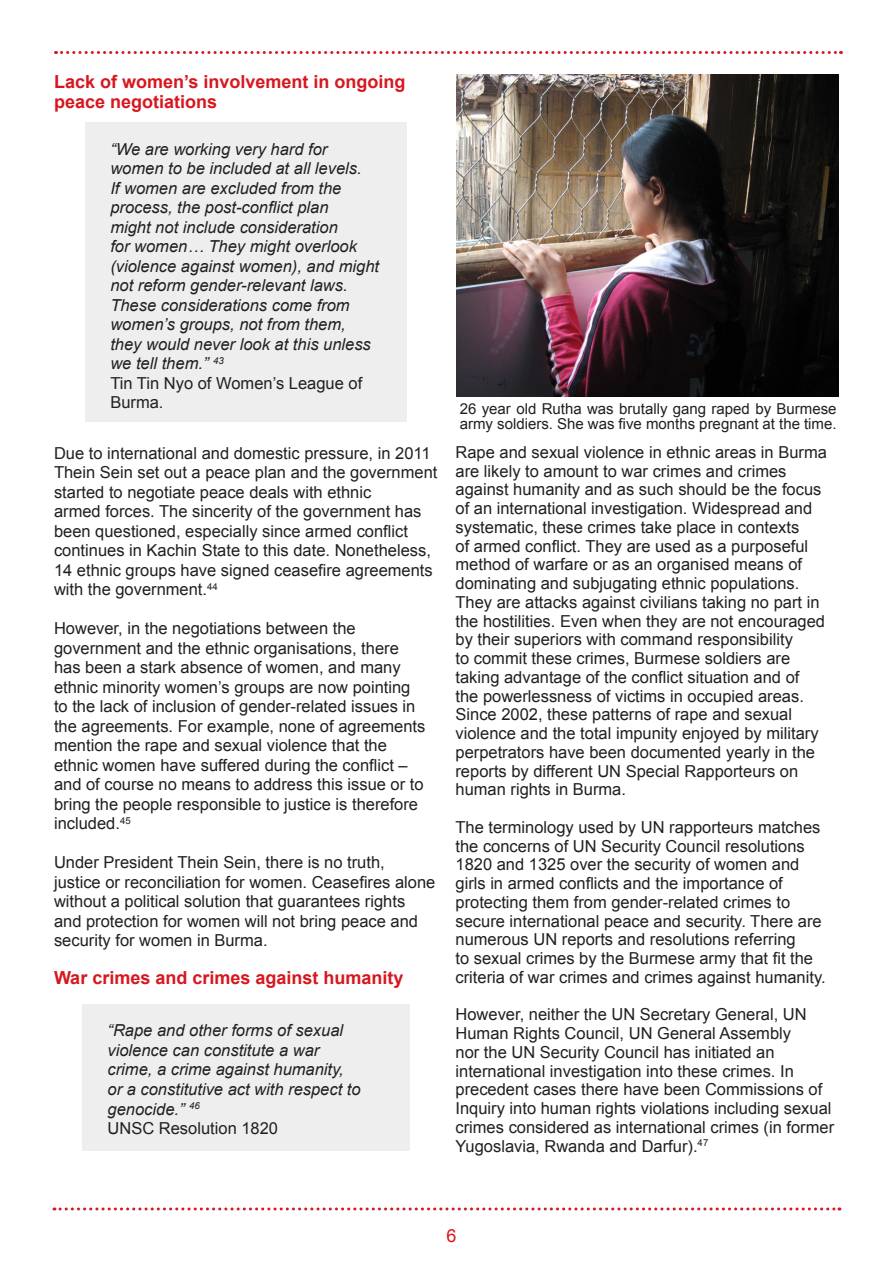
<style>
.page{position:relative;width:893px;height:1263px;background:#fff}
.page>*{position:absolute;margin:0;border:0;box-sizing:border-box;transform-origin:0 0}
.t1{font:700 18px/19.5px "Arial";color:#d7171f}
.t2{font:18px "Arial";color:#d7171f}
.t3{font:16.5px/18.8px "Arial";color:#231f20}
.t4{font:italic 16.5px/19.5px "Arial";color:#231f20}
.t5{font:15px/15px "Arial";color:#231f20}
.s1{font-style:normal}
</style>
<div class="page">
<svg style="left:54px;top:1207px;width:786px;height:3px"></svg>
<svg style="left:56px;top:51px;width:785px;height:3px"></svg>
<div style="left:85px;top:122px;width:322px;height:300px;background:#eeeeef"></div>
<div style="left:82px;top:1004px;width:327px;height:146px;background:#eeeeef"></div>
<img style="left:457px;top:74px;width:381px;height:322px">
<p class="t1" style="left:54px;top:73px;width:353px">Lack of women’s involvement in ongoing peace negotiations</p>
<p class="t4" style="left:110px;top:140px;width:270px">“We are working very hard for women to be included at all levels.<br>If women are excluded from the process, the post-conflict plan<br>might not include consideration<br>for women… They might overlook (violence against women), and might not reform gender-relevant laws.<br>These considerations come from women’s groups, not from them, they would never look at this unless we tell them.” <sup>43<br></sup><span class="s1">Tin Tin Nyo of Women’s League of<br>Burma.</span></p>
<p class="t3" style="left:54px;top:443px;width:385px;line-height:19.5px">Due to international and domestic pressure, in 2011<br>Thein Sein set out a peace plan and the government started to negotiate peace deals with ethnic<br>armed forces. The sincerity of the government has been questioned, especially since armed conflict continues in Kachin State to this date. Nonetheless, 14 ethnic groups have signed ceasefire agreements with the government.<sup>44</sup></p>
<p class="t3" style="left:54px;top:619px;width:373px;line-height:19.5px">However, in the negotiations between the government and the ethnic organisations, there has been a stark absence of women, and many ethnic minority women’s groups are now pointing to the lack of inclusion of gender-related issues in the agreements. For example, none of agreements mention the rape and sexual violence that the ethnic women have suffered during the conflict – and of course no means to address this issue or to bring the people responsible to justice is therefore included.<sup>45</sup></p>
<p class="t3" style="left:54px;top:853px;width:383px;line-height:19.5px">Under President Thein Sein, there is no truth, justice or reconciliation for women. Ceasefires alone without a political solution that guarantees rights and protection for women will not bring peace and security for women in Burma.</p>
<p class="t1" style="left:54px;top:968px;width:351px">War crimes and crimes against humanity</p>
<p class="t4" style="left:108px;top:1021px;width:255px">“Rape and other forms of sexual violence can constitute a war crime, a crime against humanity, or a constitutive act with respect to genocide.” <sup>46<br></sup><span class="s1">UNSC Resolution 1820</span></p>
<p class="t5" style="left:460px;top:401px;width:378px">26 year old Rutha was brutally gang raped by Burmese army soldiers. She was five months pregnant at the time.</p>
<p class="t3" style="left:455px;top:443px;width:373px">Rape and sexual violence in ethnic areas in Burma are likely to amount to war crimes and crimes against humanity and as such should be the focus of an international investigation. Widespread and systematic, these crimes take place in contexts<br>of armed conflict. They are used as a purposeful method of warfare or as an organised means of dominating and subjugating ethnic populations.<br>They are attacks against civilians taking no part in the hostilities. Even when they are not encouraged by their superiors with command responsibility<br>to commit these crimes, Burmese soldiers are taking advantage of the conflict situation and of<br>the powerlessness of victims in occupied areas.<br>Since 2002, these patterns of rape and sexual violence and the total impunity enjoyed by military perpetrators have been documented yearly in the reports by different UN Special Rapporteurs on human rights in Burma.</p>
<p class="t3" style="left:455px;top:818px;width:372px">The terminology used by UN rapporteurs matches the concerns of UN Security Council resolutions 1820 and 1325 over the security of women and girls in armed conflicts and the importance of protecting them from gender-related crimes to secure international peace and security. There are numerous UN reports and resolutions referring<br>to sexual crimes by the Burmese army that fit the criteria of war crimes and crimes against humanity.</p>
<p class="t3" style="left:455px;top:1005px;width:380px">However, neither the UN Secretary General, UN Human Rights Council, UN General Assembly<br>nor the UN Security Council has initiated an international investigation into these crimes. In precedent cases there have been Commissions of Inquiry into human rights violations including sexual crimes considered as international crimes (in former Yugoslavia, Rwanda and Darfur).<sup>47</sup></p>
<p class="t2" style="left:446px;top:1224px;width:12px">6</p>
</div>
